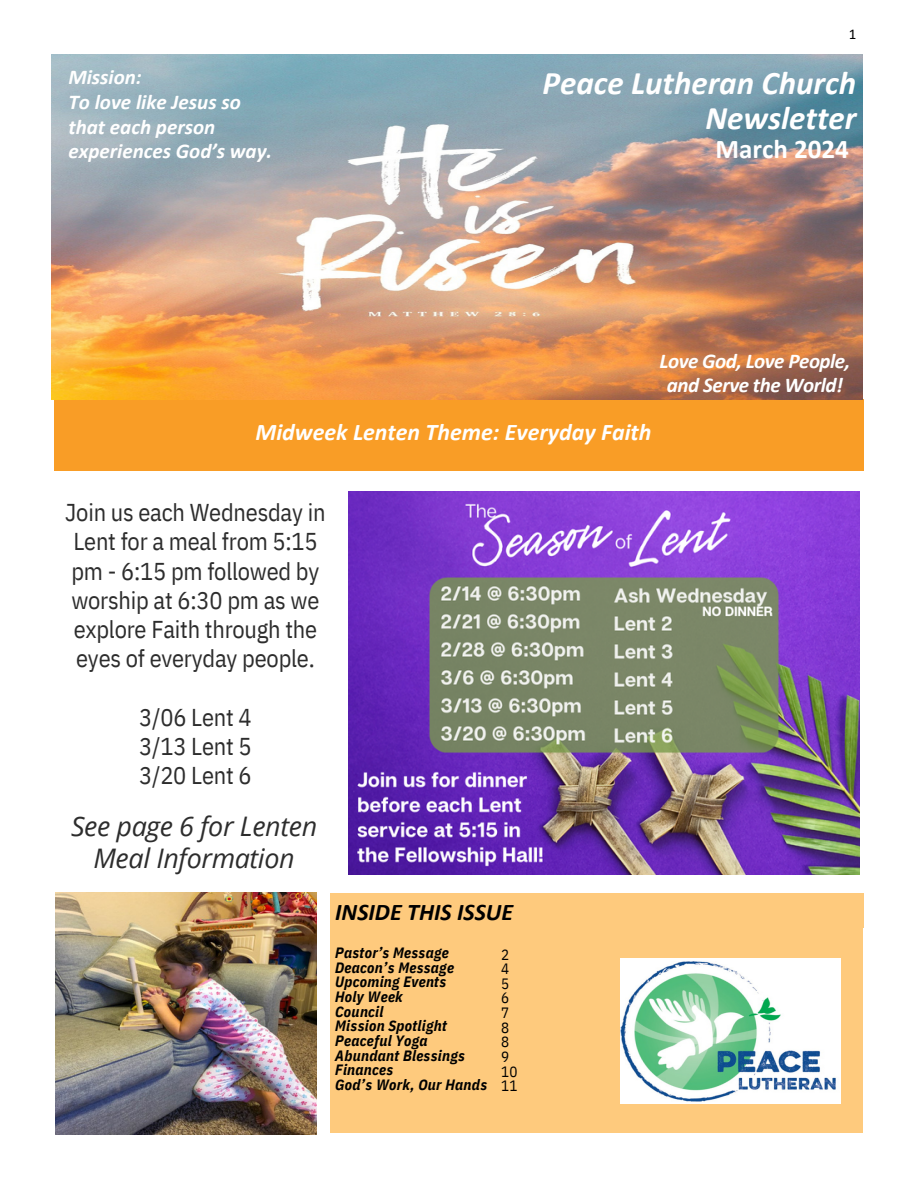
<style>
.page{position:relative;width:918px;height:1188px;background:#fff}
.page>*{position:absolute;margin:0;border:0;box-sizing:border-box;transform-origin:0 0}
.t1{font:italic 700 33px/34.8px "Calibri";color:#fff;text-align:right}
.t2{font:700 27.15px "Calibri";color:#fff}
.t3{font:italic 27px/31.5px "Open Sans";letter-spacing:-.015em;color:#2d2d2d;text-align:center}
.t4{font:24.3px/29.2px "IBM Plex Sans Cond";letter-spacing:-.01em;color:#2d2d2d}
.t5{font:italic 700 24px "Calibri";color:#fff}
.t6{font:italic 700 24px "Calibri";color:#000}
.t7{font:italic 700 21.15px "Calibri";color:#fff}
.t8{font:italic 700 21px "Calibri";color:#fff}
.t9{font:italic 700 21px/23.7px "Calibri";letter-spacing:-.02em;color:#fff;text-align:center}
.t10{font:italic 700 15px/14.7px "IBM Plex Sans Cond";letter-spacing:.02em;color:#000}
.t11{font:15px/14.7px "IBM Plex Sans Cond";color:#000}
.t12{font:15px "Calibri";color:#000}
</style>
<div class="page">
<div style="left:331px;top:927px;width:532px;height:206px;background:#feca7d"></div>
<img style="left:620px;top:958px;width:221px;height:145px">
<img style="left:56px;top:893px;width:261px;height:242px">
<div style="left:54px;top:399px;width:810px;height:71px;background:#f99d26"></div>
<div style="left:331px;top:893px;width:533px;height:35px;background:#feca7d"></div>
<img style="left:52px;top:54px;width:811px;height:345px">
<img style="left:348px;top:492px;width:511px;height:382px">
<p class="t8" style="left:68px;top:68px;width:75px">Mission:</p>
<p class="t7" style="left:68px;top:93px;width:174px">To love like Jesus so</p>
<p class="t8" style="left:68px;top:118px;width:148px">that each person</p>
<p class="t8" style="left:68px;top:143px;width:205px">experiences God’s way.</p>
<p class="t12" style="left:849px;top:28px;width:9px">1</p>
<p class="t1" style="left:543px;top:69px;width:315px">Peace Lutheran Church<br>Newsletter</p>
<p class="t2" style="left:715px;top:138px;width:135px">March 2024</p>
<p class="t9" style="left:660px;top:351px;width:192px">Love God, Love People, and Serve the World!</p>
<p class="t5" style="left:255px;top:422px;width:398px">Midweek Lenten Theme: Everyday Faith</p>
<p class="t4" style="left:65px;top:497px;width:262px">Join us each Wednesday in<br>Lent for a meal from 5:15 pm - 6:15 pm followed by worship at 6:30 pm as we explore Faith through the eyes of everyday people.</p>
<p class="t4" style="left:139px;top:702px;width:114px;text-align:justify">3/06 Lent 4<br>3/13 Lent 5<br>3/20 Lent 6</p>
<p class="t3" style="left:71px;top:810px;width:248px">See page 6 for Lenten<br>Meal Information</p>
<h4 class="t6" style="left:335px;top:902px;width:179px">INSIDE THIS ISSUE</h4>
<p class="t10" style="left:335px;top:945px;width:120px">Pastor’s Message<br>Deacon’s Message</p>
<h1 class="t10" style="left:335px;top:974px;width:112px">Upcoming Events</h1>
<h2 class="t10" style="left:335px;top:989px;width:69px">Holy Week</h2>
<p class="t10" style="left:335px;top:1004px;width:50px">Council</p>
<p class="t10" style="left:335px;top:1018px;width:113px">Mission Spotlight<br>Peaceful Yoga</p>
<h5 class="t10" style="left:335px;top:1048px;width:131px">Abundant Blessings</h5>
<h6 class="t10" style="left:335px;top:1062px;width:60px">Finances</h6>
<h6 class="t10" style="left:335px;top:1077px;width:153px">God’s Work, Our Hands</h6>
<h3 class="t11" style="left:501px;top:947px;width:10px">2<br>4</h3>
<p class="t11" style="left:501px;top:976px;width:10px;text-align:justify">5<br>6<br>7</p>
<p class="t11" style="left:501px;top:1020px;width:18px">8<br>8<br>9<br>10</p>
<p class="t11" style="left:501px;top:1078px;width:18px">11</p>
</div>
